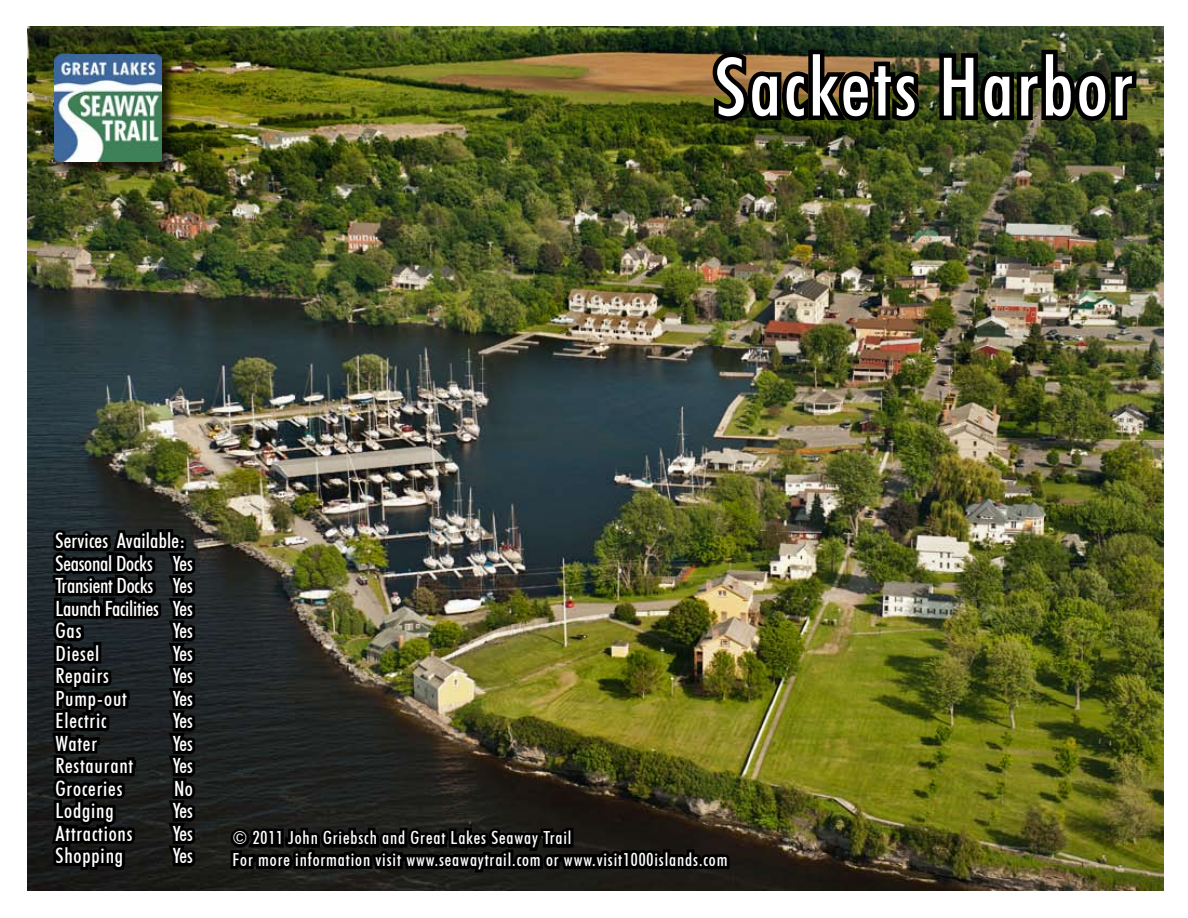
<style>
.page{position:relative;width:1188px;height:918px;background:#fff}
.page>*{position:absolute;margin:0;border:0;box-sizing:border-box;transform-origin:0 0}
.t1{font:500 condensed 81px "Futura BT";letter-spacing:.04em;color:#fff}
.t2{font:500 condensed 21px/22.5px "Futura BT";letter-spacing:.04em;color:#fff}
.t3{font:500 condensed 21px/22.5px "Futura BT";letter-spacing:.01em;color:#fff;text-align:justify}
.t4{font:500 condensed 18px/21.6px "Futura BT";letter-spacing:.05em;color:#fff}
</style>
<div class="page">
<img style="left:27px;top:27px;width:1136px;height:864px">
<svg style="left:706px;top:45px;width:220px;height:82px"></svg>
<svg style="left:935px;top:45px;width:206px;height:83px"></svg>
<svg style="left:48px;top:507px;width:152px;height:384px"></svg>
<div style="left:53px;top:53px;width:127px;height:127px;background:#000;opacity:.75"></div>
<img style="left:54px;top:54px;width:108px;height:108px">
<svg style="left:226px;top:774px;width:507px;height:117px"></svg>
<h1 class="t1" style="left:715px;top:38px;width:420px">Sackets Harbor</h1>
<p class="t2" style="left:56px;top:529px;width:131px">Services Available:<br>Seasonal Docks<br>Transient Docks<br>Launch Facilities<br>Gas<br>Diesel<br>Repairs<br>Pump-out<br>Electric<br>Water<br>Restaurant<br>Groceries<br>Lodging<br>Attractions<br>Shopping</p>
<p class="t3" style="left:173px;top:552px;width:22px">Yes Yes Yes Yes Yes Yes Yes Yes Yes Yes No Yes Yes Yes</p>
<p class="t4" style="left:232px;top:827px;width:497px">© 2011 John Griebsch and Great Lakes Seaway Trail<br>For more information visit www.seawaytrail.com or www.visit1000islands.com</p>
</div>
